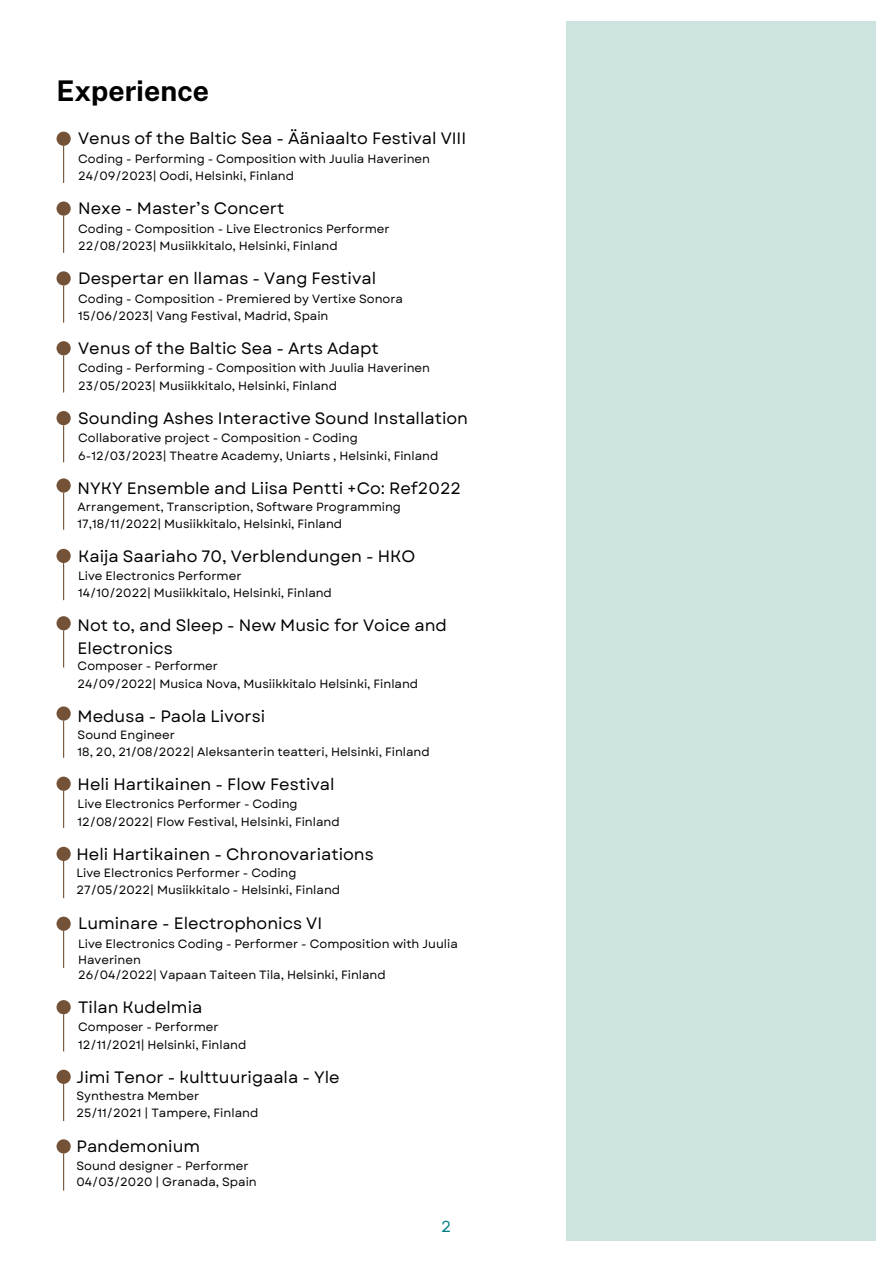
<style>
.page{position:relative;width:893px;height:1264px;background:#fff}
.page>*{position:absolute;margin:0;border:0;box-sizing:border-box;transform-origin:0 0}
.t1{font:700 28.5px "Public Sans";color:#000}
.t2{font:16.5px/22.5px "Garet";color:#000}
.t3{font:15.9px "Garet";color:#027f84}
.t4{font:12px/16px "Garet";color:#000}
</style>
<div class="page">
<div style="left:566px;top:21px;width:309px;height:1219px;background:#cce3df"></div>
<div style="left:56px;top:549px;width:15px;height:14px;background:#745237;border-radius:50%"></div>
<hr style="left:63px;top:563px;width:1px;height:37px;background:#745237">
<div style="left:56px;top:706px;width:15px;height:14px;background:#745237;border-radius:50%"></div>
<hr style="left:63px;top:720px;width:1px;height:37px;background:#745237">
<div style="left:56px;top:776px;width:15px;height:14px;background:#745237;border-radius:50%"></div>
<hr style="left:63px;top:790px;width:1px;height:38px;background:#745237">
<div style="left:56px;top:846px;width:15px;height:15px;background:#745237;border-radius:50%"></div>
<hr style="left:63px;top:861px;width:1px;height:37px;background:#745237">
<div style="left:56px;top:1000px;width:15px;height:14px;background:#745237;border-radius:50%"></div>
<hr style="left:63px;top:1014px;width:1px;height:37px;background:#745237">
<div style="left:56px;top:1069px;width:15px;height:14px;background:#745237;border-radius:50%"></div>
<hr style="left:63px;top:1083px;width:1px;height:38px;background:#745237">
<div style="left:56px;top:1139px;width:15px;height:14px;background:#745237;border-radius:50%"></div>
<hr style="left:63px;top:1153px;width:1px;height:37px;background:#745237">
<div style="left:56px;top:916px;width:15px;height:14px;background:#745237;border-radius:50%"></div>
<hr style="left:63px;top:930px;width:1px;height:38px;background:#745237">
<div style="left:56px;top:411px;width:15px;height:14px;background:#745237;border-radius:50%"></div>
<hr style="left:63px;top:425px;width:1px;height:37px;background:#745237">
<div style="left:56px;top:478px;width:15px;height:14px;background:#745237;border-radius:50%"></div>
<hr style="left:63px;top:492px;width:1px;height:38px;background:#745237">
<div style="left:56px;top:616px;width:15px;height:14px;background:#745237;border-radius:50%"></div>
<hr style="left:63px;top:630px;width:1px;height:37px;background:#745237">
<div style="left:56px;top:341px;width:15px;height:14px;background:#745237;border-radius:50%"></div>
<hr style="left:63px;top:355px;width:1px;height:37px;background:#745237">
<div style="left:56px;top:271px;width:15px;height:14px;background:#745237;border-radius:50%"></div>
<hr style="left:63px;top:285px;width:1px;height:38px;background:#745237">
<div style="left:56px;top:201px;width:15px;height:15px;background:#745237;border-radius:50%"></div>
<hr style="left:63px;top:216px;width:1px;height:37px;background:#745237">
<div style="left:56px;top:132px;width:15px;height:14px;background:#745237;border-radius:50%"></div>
<hr style="left:63px;top:146px;width:1px;height:37px;background:#745237">
<p class="t1" style="left:56px;top:74px;width:154px">Experience</p>
<p class="t2" style="left:78px;top:127px;width:389px">Venus of the Baltic Sea - Ääniaalto Festival VIII</p>
<p class="t4" style="left:78px;top:151px;width:353px">Coding - Performing - Composition with Juulia Haverinen</p>
<p class="t4" style="left:78px;top:168px;width:217px">24/09/2023| Oodi, Helsinki, Finland</p>
<p class="t2" style="left:78px;top:197px;width:208px">Nexe - Master’s Concert</p>
<p class="t4" style="left:78px;top:220px;width:313px">Coding - Composition - Live Electronics Performer</p>
<p class="t4" style="left:78px;top:238px;width:261px">22/08/2023| Musiikkitalo, Helsinki, Finland</p>
<p class="t2" style="left:78px;top:267px;width:299px">Despertar en llamas - Vang Festival</p>
<p class="t4" style="left:78px;top:290px;width:326px">Coding - Composition - Premiered by Vertixe Sonora</p>
<p class="t4" style="left:78px;top:308px;width:252px">15/06/2023| Vang Festival, Madrid, Spain</p>
<p class="t2" style="left:78px;top:337px;width:302px">Venus of the Baltic Sea - Arts Adapt</p>
<p class="t4" style="left:78px;top:360px;width:353px">Coding - Performing - Composition with Juulia Haverinen</p>
<p class="t4" style="left:78px;top:377px;width:260px">23/05/2023| Musiikkitalo, Helsinki, Finland</p>
<p class="t2" style="left:78px;top:407px;width:391px">Sounding Ashes Interactive Sound Installation</p>
<p class="t4" style="left:78px;top:430px;width:281px">Collaborative project - Composition - Coding</p>
<p class="t4" style="left:78px;top:447px;width:361px">6-12/03/2023| Theatre Academy, Uniarts , Helsinki, Finland</p>
<p class="t2" style="left:78px;top:476px;width:385px">NYKY Ensemble and Liisa Pentti +Co: Ref2022</p>
<p class="t4" style="left:78px;top:499px;width:325px">Arrangement, Transcription, Software Programming</p>
<p class="t4" style="left:78px;top:515px;width:266px">17,18/11/2022| Musiikkitalo, Helsinki, Finland</p>
<p class="t2" style="left:78px;top:544px;width:338px">Kaija Saariaho 70, Verblendungen - HKO</p>
<p class="t4" style="left:78px;top:568px;width:165px">Live Electronics Performer</p>
<p class="t4" style="left:78px;top:585px;width:255px">14/10/2022| Musiikkitalo, Helsinki, Finland</p>
<p class="t2" style="left:78px;top:614px;width:371px">Not to, and Sleep - New Music for Voice and<br>Electronics</p>
<p class="t4" style="left:78px;top:658px;width:142px">Composer - Performer</p>
<p class="t4" style="left:78px;top:675px;width:342px">24/09/2022| Musica Nova, Musiikkitalo Helsinki, Finland</p>
<p class="t2" style="left:78px;top:704px;width:189px">Medusa - Paola Livorsi</p>
<p class="t4" style="left:78px;top:727px;width:99px">Sound Engineer</p>
<p class="t4" style="left:78px;top:743px;width:353px">18, 20, 21/08/2022| Aleksanterin teatteri, Helsinki, Finland</p>
<p class="t2" style="left:78px;top:772px;width:258px">Heli Hartikainen - Flow Festival</p>
<p class="t4" style="left:78px;top:796px;width:221px">Live Electronics Performer - Coding</p>
<p class="t4" style="left:78px;top:813px;width:263px">12/08/2022| Flow Festival, Helsinki, Finland</p>
<p class="t2" style="left:76px;top:842px;width:299px">Heli Hartikainen - Chronovariations</p>
<p class="t4" style="left:76px;top:865px;width:221px">Live Electronics Performer - Coding</p>
<p class="t4" style="left:76px;top:881px;width:265px">27/05/2022| Musiikkitalo - Helsinki, Finland</p>
<p class="t2" style="left:78px;top:912px;width:245px">Luminare - Electrophonics VI</p>
<p class="t4" style="left:78px;top:935px;width:381px">Live Electronics Coding - Performer - Composition with Juulia<br>Haverinen</p>
<p class="t4" style="left:78px;top:966px;width:309px">26/04/2022| Vapaan Taiteen Tila, Helsinki, Finland</p>
<p class="t2" style="left:78px;top:995px;width:126px">Tilan Kudelmia</p>
<p class="t4" style="left:78px;top:1019px;width:142px">Composer - Performer</p>
<p class="t4" style="left:78px;top:1036px;width:170px">12/11/2021| Helsinki, Finland</p>
<p class="t2" style="left:76px;top:1065px;width:264px">Jimi Tenor - kulttuurigaala - Yle</p>
<p class="t4" style="left:76px;top:1088px;width:124px">Synthestra Member</p>
<p class="t4" style="left:76px;top:1104px;width:183px">25/11/2021 | Tampere, Finland</p>
<p class="t2" style="left:76px;top:1135px;width:125px">Pandemonium</p>
<p class="t4" style="left:76px;top:1157px;width:174px">Sound designer - Performer</p>
<p class="t4" style="left:76px;top:1173px;width:182px">04/03/2020 | Granada, Spain</p>
<p class="t3" style="left:441px;top:1214px;width:12px">2</p>
</div>
